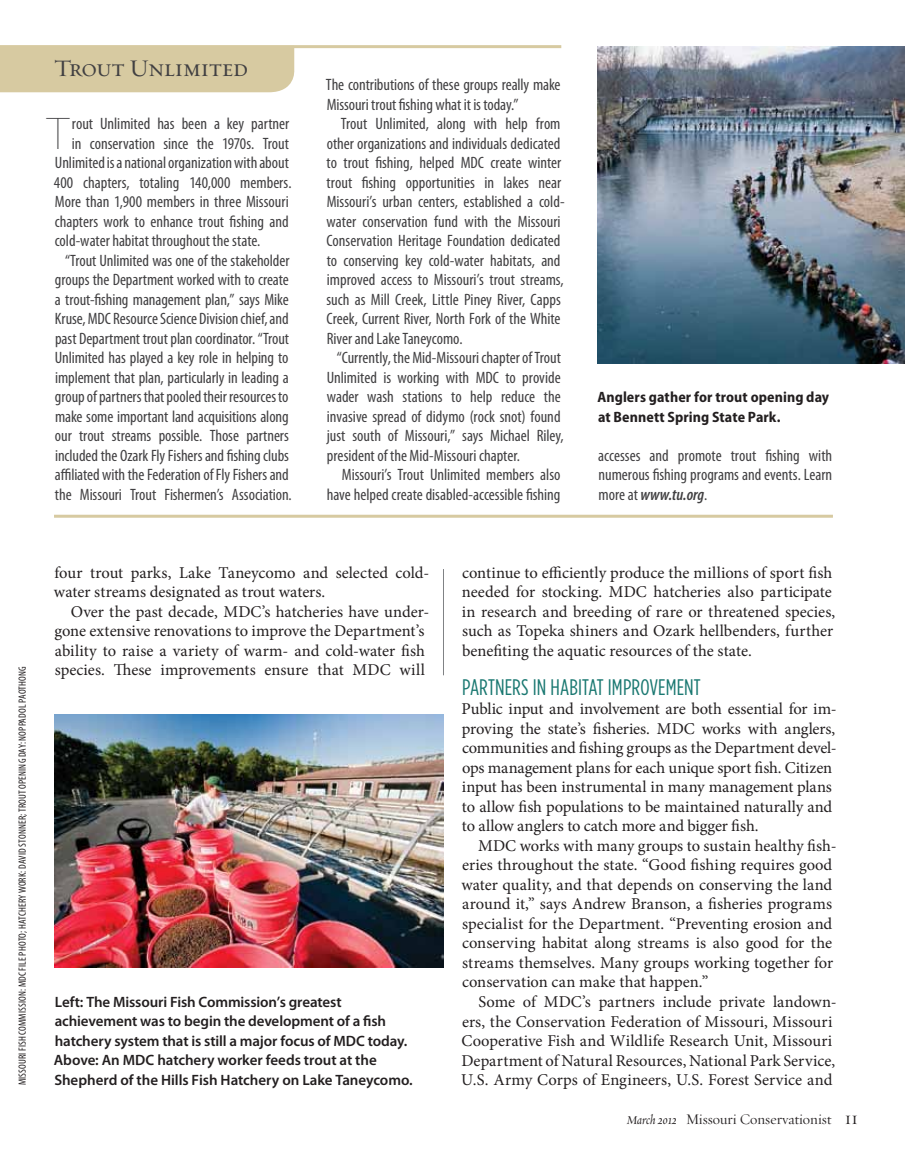
<style>
.page{position:relative;width:905px;height:1168px;background:#fff}
.page>*{position:absolute;margin:0;border:0;box-sizing:border-box;transform-origin:0 0}
.t1{font:100 44.4px "Gotham";color:#414042}
.t2{font:24px "Requiem Text HTF Small Caps";letter-spacing:-.03em;color:#414042}
.t3{font:22.5px "Gotham Condensed";letter-spacing:.005em;color:#1a7871}
.t4{font:condensed 16.5px/19.5px "Myriad Pro";color:#414042}
.t5{font:16.5px/19.5px "Minion Pro";color:#231f20}
.t6{font:600 15px/19.5px "Myriad Pro";letter-spacing:-.005em;color:#231f20}
.t7{font:700 semi-condensed 15px/19.5px "Myriad Pro";letter-spacing:.005em;color:#231f20}
.t8{font:15px "Requiem Display HTF Roman";color:#231f20}
.t9{font:condensed 10.5px "Myriad Pro";color:#231f20}
.s1{font-weight:600;font-style:italic}
.s2{font-family:"Requiem Display HTF Italic";font-size:13.5px}
.s3{font-size:18px}
</style>
<div class="page">
<div style="left:0;top:48px;width:296px;height:44px;background:#d7caa1"></div>
<hr style="left:0;top:45px;width:561px;height:3px;background:#d7caa1">
<hr style="left:54px;top:514px;width:778px;height:3px;background:#d7caa1">
<hr style="left:443px;top:569px;width:1px;height:106px;background:#808285">
<img style="left:54px;top:714px;width:389px;height:253px">
<img style="left:597px;top:47px;width:307px;height:316px">
<h2 class="t2" style="left:54px;top:54px;width:196px">Trout Unlimited</h2>
<h1 class="t1" style="left:45px;top:109px;width:27px">T</h1>
<p class="t4" style="left:72px;top:114px;width:219px">rout Unlimited has been a key partner</p>
<p class="t4" style="left:72px;top:134px;width:219px">in conservation since the 1970s. Trout</p>
<p class="t4" style="left:55px;top:153px;width:236px">Unlimitedisa nationalorganizationwithabout</p>
<p class="t4" style="left:54px;top:173px;width:239px">400 chapters, totaling 140,000 members.</p>
<p class="t4" style="left:55px;top:192px;width:235px">More than 1,900 members in three Missouri</p>
<p class="t4" style="left:55px;top:212px;width:235px">chapters work to enhance trout fishing and</p>
<p class="t4" style="left:55px;top:231px;width:207px">cold-water habitat throughout the state.</p>
<p class="t4" style="left:65px;top:251px;width:226px">“Trout Unlimited was one of the stakeholder</p>
<p class="t4" style="left:55px;top:270px;width:235px">groups the Department worked with to create</p>
<p class="t4" style="left:55px;top:290px;width:235px">a trout-fishing management plan,” says Mike</p>
<p class="t4" style="left:55px;top:309px;width:235px">Kruse,MDC ResourceScience Division chief,and</p>
<p class="t4" style="left:55px;top:329px;width:236px">past Department trout plan coordinator. “Trout</p>
<p class="t4" style="left:55px;top:348px;width:235px">Unlimited has played a key role in helping to</p>
<p class="t4" style="left:55px;top:368px;width:235px">implement that plan, particularly in leading a</p>
<p class="t4" style="left:55px;top:387px;width:235px">groupofpartnersthatpooledtheir resourcesto</p>
<p class="t4" style="left:55px;top:407px;width:235px">make some important land acquisitions along</p>
<p class="t4" style="left:55px;top:426px;width:235px">our trout streams possible. Those partners</p>
<p class="t4" style="left:55px;top:446px;width:235px">included the Ozark Fly Fishers and fishing clubs</p>
<p class="t4" style="left:55px;top:465px;width:235px">affiliated with the Federation of Fly Fishers and</p>
<p class="t4" style="left:55px;top:485px;width:238px">the Missouri Trout Fishermen’s Association.</p>
<p class="t4" style="left:326px;top:75px;width:236px">The contributions of these groups really make<br>Missouri trout fishing what it is today.”</p>
<p class="t4" style="left:326px;top:114px;width:240px;text-indent:14px">Trout Unlimited, along with help from other organizations and individuals dedicated to trout fishing, helped MDC create winter trout fishing opportunities in lakes near Missouri’s urban centers, established a cold&shy;water conservation fund with the Missouri Conservation Heritage Foundation dedicated to conserving key cold-water habitats, and improved access to Missouri’s trout streams, such as Mill Creek, Little Piney River, Capps Creek, Current River, North Fork of the White River and Lake Taneycomo.</p>
<p class="t4" style="left:327px;top:348px;width:238px;text-indent:10px">“Currently, theMid-MissourichapterofTrout Unlimited is working with MDC to provide wader wash stations to help reduce the invasive spread of didymo (rock snot) found just south of Missouri,” says Michael Riley, president of the Mid-Missouri chapter.</p>
<p class="t4" style="left:327px;top:465px;width:235px;text-align:right">Missouri’s Trout Unlimited members also have helped create disabled-accessible fishing</p>
<p class="t7" style="left:597px;top:387px;width:233px">Anglers gather for trout opening day at Bennett Spring State Park.</p>
<p class="t4" style="left:598px;top:446px;width:235px;text-align:justify">accesses and promote trout fishing with numerous fishing programs and events. Learn more at <span class="s1">www.tu.org</span>.</p>
<p class="t9" style="left:17px;top:1085px;width:421px;rotate:-90deg">missourifishcommission: mdcfilephoto; hatcherywork: davidstonner;Troutopening day: noppadolpaothong</p>
<p class="t5" style="left:54px;top:563px;width:377px">four trout parks, Lake Taneycomo and selected cold&shy;water streams designated as trout waters.</p>
<p class="t5" style="left:54px;top:602px;width:376px;text-indent:16px">Over the past decade, MDC’s hatcheries have under&shy;gone extensive renovations to improve the Department’s ability to raise a variety of warm- and cold-water fish species. These improvements ensure that MDC will</p>
<p class="t6" style="left:54px;top:992px;width:360px">Left: The Missouri Fish Commission’s greatest achievement was to begin the development of a fish hatchery system that is still a major focus of MDC today.<br>Above: An MDC hatchery worker feeds trout at the Shepherd of the Hills Fish Hatchery on Lake Taneycomo.</p>
<p class="t5" style="left:462px;top:563px;width:375px">continue to efficiently produce the millions of sport fish needed for stocking. MDC hatcheries also participate in research and breeding of rare or threatened species, such as Topeka shiners and Ozark hellbenders, further benefiting the aquatic resources of the state.</p>
<h3 class="t3" style="left:462px;top:675px;width:155px">PARTNERS IN HABITAT IMPRO</h3>
<h3 class="t3" style="left:649px;top:675px;width:53px">VEMENT</h3>
<p class="t5" style="left:461px;top:699px;width:377px">Public input and involvement are both essential for im&shy;proving the state’s fisheries. MDC works with anglers, communities and fishing groups as the Department devel&shy;ops management plans for each unique sport fish. Citizen input has been instrumental in many management plans to allow fish populations to be maintained naturally and to allow anglers to catch more and bigger fish.</p>
<p class="t5" style="left:461px;top:836px;width:377px;text-indent:17px">MDC works with many groups to sustain healthy fish&shy;eries throughout the state. “Good fishing requires good water quality, and that depends on conserving the land around it,” says Andrew Branson, a fisheries programs specialist for the Department. “Preventing erosion and conserving habitat along streams is also good for the streams themselves. Many groups working together for conservation can make that happen.”</p>
<p class="t5" style="left:461px;top:992px;width:377px;text-indent:17px">Some of MDC’s partners include private landown&shy;ers, the Conservation Federation of Missouri, Missouri Cooperative Fish and Wildlife Research Unit, Missouri Department of Natural Resources, National Park Service, U.S. Army Corps of Engineers, U.S. Forest Service and</p>
<p class="t8" style="left:627px;top:1110px;width:233px"><span class="s2">March 2012</span> Missouri Conservationist <span class="s3">11</span></p>
</div>
